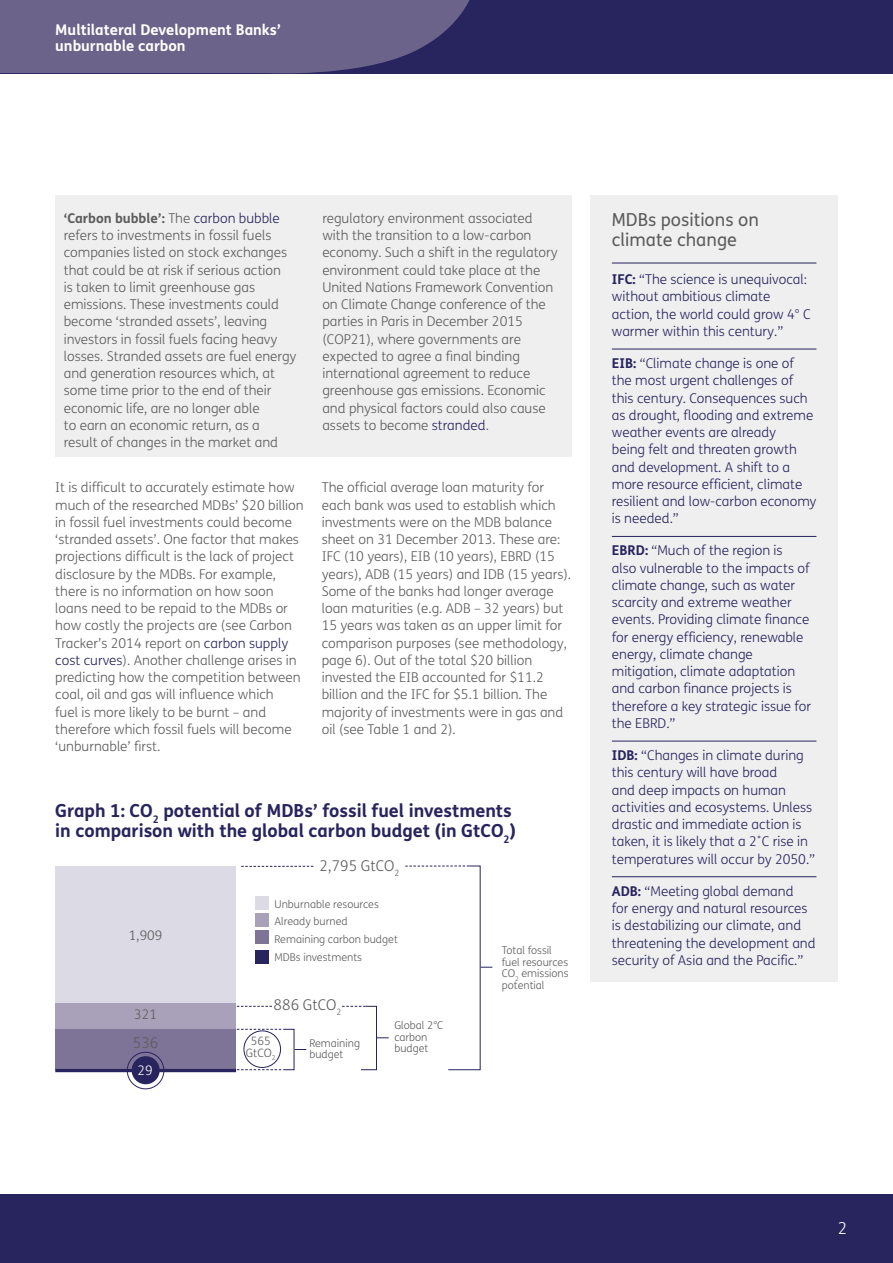
<style>
.page{position:relative;width:893px;height:1263px;background:#fff}
.page>*{position:absolute;margin:0;border:0;box-sizing:border-box;transform-origin:0 0}
.Subhead{font:700 18px/19.5px "FS Me";color:#27245e}
.AA_BULLET{font:18px/19.5px "FS Me";color:#5c5c5c}
.t1{font:300 16.5px "FS Me";color:#fff}
.t2{font:700 14.85px "FS Me";color:#fff}
.t3{font:300 14.85px "FS Me";color:#5c5c5c}
.t4{font:300 13.5px/17.2px "FS Me";color:#5c5c5c}
.AA_BULLET-2{font:300 13.5px/17.2px "FS Me";color:#27245e}
.t5{font:300 13.2px "FS Me";color:#5c5c5c}
.t6{font:300 13.2px "FS Me";color:#fff}
.t7{font:300 11.55px/11.6px "FS Me";color:#5c5c5c;text-align:center}
.t8{font:300 10.8px/11.6px "FS Me";color:#5c5c5c}
.s1{font-weight:700}
.s2{color:#27245e}
</style>
<div class="page">
<div style="left:0;top:0;width:893px;height:73px;background:#27245e"></div>
<svg style="left:0;top:0;width:475px;height:74px;background:#635b84"></svg>
<div style="left:0;top:1195px;width:893px;height:68px;background:#27245e"></div>
<div style="left:591px;top:196px;width:247px;height:786px;background:#efefef"></div>
<hr style="left:612px;top:263px;width:204px;height:1px;background:#27245e">
<hr style="left:612px;top:349px;width:204px;height:1px;background:#27245e">
<hr style="left:612px;top:536px;width:204px;height:1px;background:#27245e">
<hr style="left:612px;top:741px;width:204px;height:1px;background:#27245e">
<hr style="left:612px;top:876px;width:204px;height:1px;background:#27245e">
<div style="left:55px;top:866px;width:181px;height:137px;background:#dcdae4"></div>
<div style="left:55px;top:1003px;width:181px;height:26px;background:#a8a1b9"></div>
<div style="left:55px;top:1029px;width:181px;height:41px;background:#7e7497"></div>
<hr style="left:55px;top:1069px;width:181px;height:3px;background:#27245e">
<div style="left:127px;top:1052px;width:37px;height:37px;border:1px solid #27245e;border-radius:50%"></div>
<div style="left:132px;top:1056px;width:28px;height:28px;background:#27245e;border-radius:50%"></div>
<svg style="left:237px;top:865px;width:255px;height:205px"></svg>
<div style="left:315px;top:860px;width:89px;height:20px;background:#fff"></div>
<div style="left:55px;top:196px;width:516px;height:261px;background:#efefef"></div>
<p class="t2" style="left:55px;top:20px;width:227px">Multilateral Development Banks’</p>
<p class="t2" style="left:55px;top:36px;width:132px">unburnable carbon</p>
<p class="t4" style="left:64px;top:210px;width:234px"><span class="s1">‘Carbon bubble’:</span> The <span class="s2">carbon bubble </span>refers to investments in fossil fuels companies listed on stock exchanges that could be at risk if serious action<br>is taken to limit greenhouse gas emissions. These investments could become ‘stranded assets’, leaving investors in fossil fuels facing heavy losses. Stranded assets are fuel energy and generation resources which, at some time prior to the end of their economic life, are no longer able<br>to earn an economic return, as a result of changes in the market and</p>
<p class="t4" style="left:322px;top:210px;width:237px">regulatory environment associated with the transition to a low-carbon economy. Such a shift in the regulatory environment could take place at the United Nations Framework Convention on Climate Change conference of the parties in Paris in December 2015 (COP21), where governments are expected to agree a final binding international agreement to reduce greenhouse gas emissions. Economic and physical factors could also cause assets to become <span class="s2">stranded</span>.</p>
<p class="t4" style="left:55px;top:479px;width:250px">It is difficult to accurately estimate how much of the researched MDBs’ $20 billion in fossil fuel investments could become ‘stranded assets’. One factor that makes projections difficult is the lack of project disclosure by the MDBs. For example, there is no information on how soon loans need to be repaid to the MDBs or how costly the projects are (see Carbon Tracker’s 2014 report on <span class="s2">carbon supply cost curves</span>). Another challenge arises in predicting how the competition between coal, oil and gas will influence which<br>fuel is more likely to be burnt – and therefore which fossil fuels will become ‘unburnable’ first.</p>
<p class="t4" style="left:322px;top:479px;width:251px">The official average loan maturity for each bank was used to establish which investments were on the MDB balance sheet on 31 December 2013. These are:<br>IFC (10 years), EIB (10 years), EBRD (15 years), ADB (15 years) and IDB (15 years).<br>Some of the banks had longer average loan maturities (e.g. ADB – 32 years) but 15 years was taken as an upper limit for comparison purposes (see methodology, page 6). Out of the total $20 billion invested the EIB accounted for $11.2 billion and the IFC for $5.1 billion. The majority of investments were in gas and oil (see Table 1 and 2).</p>
<p class="Subhead" style="left:55px;top:801px;width:462px">Graph 1: CO<sub>2</sub> potential of MDBs’ fossil fuel investments in comparison with the global carbon budget (in GtCO<sub>2</sub>)</p>
<p class="t5" style="left:129px;top:928px;width:35px">1,909</p>
<p class="t3" style="left:320px;top:858px;width:81px">2,795 GtCO<sub>2</sub></p>
<p class="t8" style="left:275px;top:898px;width:106px">Unburnable resources</p>
<p class="t8" style="left:275px;top:916px;width:75px">Already burned</p>
<p class="t8" style="left:275px;top:934px;width:125px">Remaining carbon budget</p>
<p class="t8" style="left:275px;top:951px;width:89px">MDBs investments</p>
<p class="t5" style="left:134px;top:1007px;width:24px">321</p>
<p class="t3" style="left:274px;top:996px;width:69px">886 GtCO<sub>2</sub></p>
<p class="t3" style="left:133px;top:1035px;width:27px">536</p>
<p class="t6" style="left:138px;top:1063px;width:17px">29</p>
<p class="t7" style="left:246px;top:1035px;width:31px">565<br>GtCO<sub>2</sub></p>
<p class="t8" style="left:309px;top:1037px;width:52px">Remaining budget</p>
<p class="t8" style="left:394px;top:1020px;width:50px">Global 2°C carbon budget</p>
<p class="t8" style="left:502px;top:945px;width:68px">Total fossil fuel resources<br>CO<sub>2</sub> emissions potential</p>
<p class="AA_BULLET" style="left:612px;top:210px;width:149px">MDBs positions on climate change</p>
<p class="AA_BULLET-2" style="left:612px;top:271px;width:200px"><span class="s1">IFC:</span> “The science is unequivocal: without ambitious climate action, the world could grow 4° C warmer within this century.”</p>
<p class="AA_BULLET-2" style="left:612px;top:355px;width:206px"><span class="s1">EIB:</span> “Climate change is one of the most urgent challenges of this century. Consequences such as drought, flooding and extreme weather events are already<br>being felt and threaten growth and development. A shift to a more resource efficient, climate resilient and low-carbon economy is needed.”</p>
<p class="AA_BULLET-2" style="left:612px;top:542px;width:201px"><span class="s1">EBRD:</span> “Much of the region is<br>also vulnerable to the impacts of climate change, such as water scarcity and extreme weather events. Providing climate finance for energy efficiency, renewable energy, climate change mitigation, climate adaptation and carbon finance projects is therefore a key strategic issue for the EBRD.”</p>
<p class="AA_BULLET-2" style="left:612px;top:747px;width:205px"><span class="s1">IDB:</span> “Changes in climate during this century will have broad<br>and deep impacts on human activities and ecosystems. Unless drastic and immediate action is taken, it is likely that a 2˚C rise in temperatures will occur by 2050.”</p>
<p class="AA_BULLET-2" style="left:612px;top:883px;width:205px"><span class="s1">ADB:</span> “Meeting global demand<br>for energy and natural resources is destabilizing our climate, and threatening the development and security of Asia and the Pacific.”</p>
<p class="t1" style="left:838px;top:1218px;width:11px">2</p>
</div>
